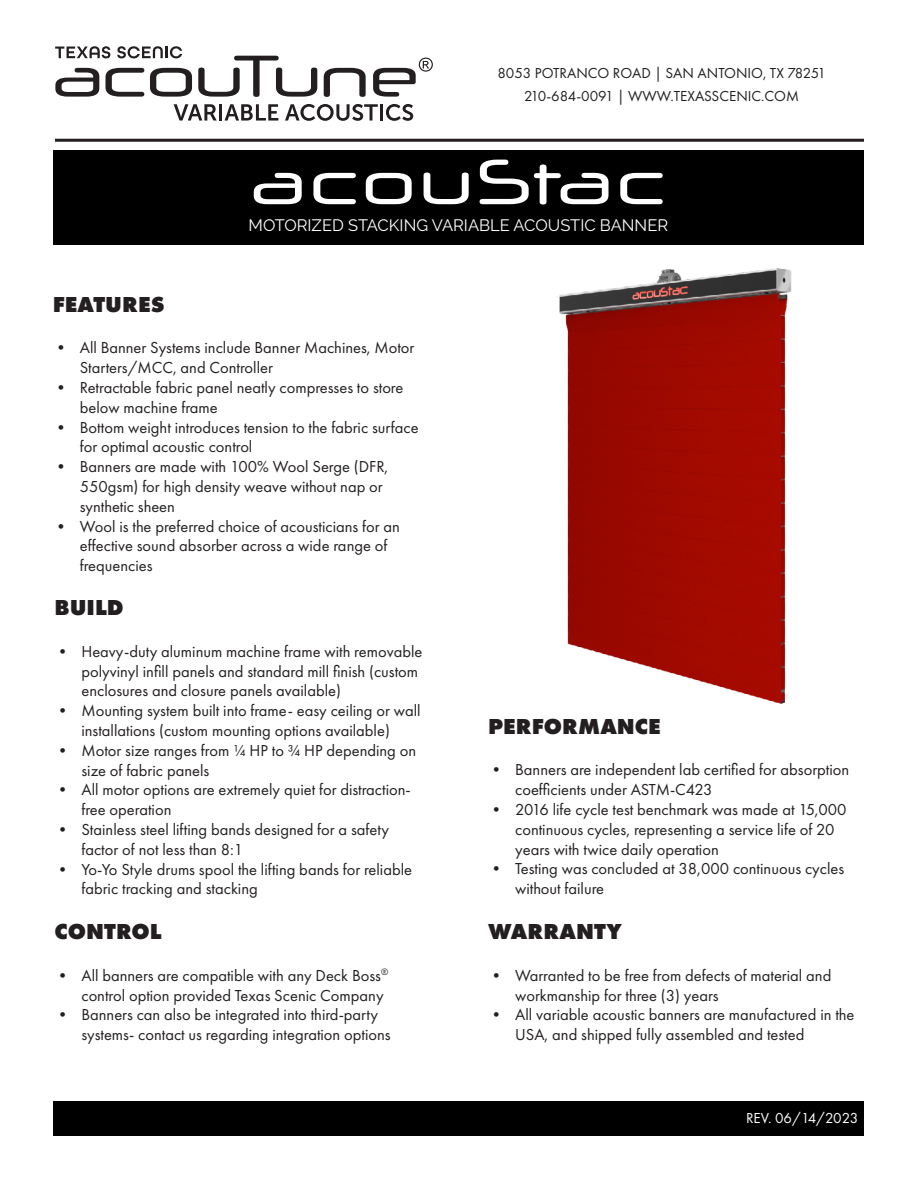
<style>
.page{position:relative;width:918px;height:1188px;background:#fff}
.page>*{position:absolute;margin:0;border:0;box-sizing:border-box;transform-origin:0 0}
.t1{font:64.5px "Neuropol X Rg";color:#fff}
.t2{font:800 22.5px "Futura PT";color:#231f20}
.t3{font:16.5px/19.8px "Futura PT";color:#231f20}
.t4{font:16.5px "Raleway";color:#fff}
.t5{font:15px/22.5px "Futura PT";color:#231f20;text-align:center}
.t6{font:15px "Futura PT";color:#fff}
</style>
<div class="page">
<hr style="left:2px;top:139px;width:915px;height:3px;background:#231f20">
<div style="left:53px;top:1101px;width:811px;height:34px;background:#000"></div>
<div style="left:53px;top:150px;width:810px;height:94px;background:#000"></div>
<div style="left:864px;top:0;width:54px;height:1187px;background:#fff"></div>
<div style="left:0;top:0;width:53px;height:1187px;background:#fff"></div>
<img style="left:559px;top:268px;width:233px;height:436px">
<svg style="left:55px;top:46px;width:378px;height:75px"></svg>
<p class="t5" style="left:497px;top:63px;width:330px">8053 POTRANCO ROAD | SAN ANTONIO, TX 78251<br>210-684-0091 | WWW.TEXASSCENIC.COM</p>
<h1 class="t1" style="left:249px;top:148px;width:420px">acouStac</h1>
<p class="t4" style="left:249px;top:216px;width:421px">MOTORIZED STACKING VARIABLE ACOUSTIC BANNER</p>
<h2 class="t2" style="left:53px;top:291px;width:113px">FEATURES</h2>
<p class="t3" style="left:80px;top:339px;width:336px;text-indent:-27px">• All Banner Systems include Banner Machines, Motor<br>Starters/MCC, and Controller</p>
<p class="t3" style="left:80px;top:379px;width:325px;text-indent:-27px">• Retractable fabric panel neatly compresses to store below machine frame</p>
<p class="t3" style="left:80px;top:418px;width:340px;text-indent:-27px">• Bottom weight introduces tension to the fabric surface for optimal acoustic control</p>
<p class="t3" style="left:80px;top:458px;width:310px;text-indent:-27px">• Banners are made with 100% Wool Serge (DFR,<br>550gsm) for high density weave without nap or synthetic sheen</p>
<p class="t3" style="left:80px;top:517px;width:322px;text-indent:-27px">• Wool is the preferred choice of acousticians for an effective sound absorber across a wide range of frequencies</p>
<h2 class="t2" style="left:54px;top:595px;width:71px">BUILD</h2>
<p class="t3" style="left:81px;top:643px;width:342px;text-indent:-27px">• Heavy-duty aluminum machine frame with removable polyvinyl infill panels and standard mill finish (custom enclosures and closure panels available)</p>
<p class="t3" style="left:54px;top:702px;width:368px;text-align:center">• Mounting system built into frame- easy ceiling or wall installations (custom mounting options available)</p>
<p class="t3" style="left:81px;top:742px;width:336px;text-indent:-27px">• Motor size ranges from ¼ HP to ¾ HP depending on size of fabric panels</p>
<p class="t3" style="left:81px;top:781px;width:331px;text-indent:-27px">• All motor options are extremely quiet for distraction&shy;free operation</p>
<p class="t3" style="left:81px;top:821px;width:309px;text-indent:-27px">• Stainless steel lifting bands designed for a safety factor of not less than 8:1</p>
<p class="t3" style="left:81px;top:861px;width:332px;text-indent:-27px">• Yo-Yo Style drums spool the lifting bands for reliable fabric tracking and stacking</p>
<h2 class="t2" style="left:54px;top:919px;width:109px">CONTROL</h2>
<p class="t3" style="left:54px;top:967px;width:335px;text-align:right">• All banners are compatible with any Deck Boss<sup>® </sup>control option provided Texas Scenic Company</p>
<p class="t3" style="left:81px;top:1006px;width:311px;text-indent:-27px">• Banners can also be integrated into third-party systems- contact us regarding integration options</p>
<h2 class="t2" style="left:488px;top:713px;width:174px">PERFORMANCE</h2>
<p class="t3" style="left:515px;top:761px;width:336px;text-indent:-27px">• Banners are independent lab certified for absorption coefficients under ASTM-C423</p>
<p class="t3" style="left:515px;top:801px;width:333px;text-indent:-27px">• 2016 life cycle test benchmark was made at 15,000 continuous cycles, representing a service life of 20 years with twice daily operation</p>
<p class="t3" style="left:515px;top:860px;width:331px;text-indent:-27px">• Testing was concluded at 38,000 continuous cycles without failure</p>
<h2 class="t2" style="left:488px;top:919px;width:135px">WARRANTY</h2>
<p class="t3" style="left:515px;top:967px;width:318px;text-indent:-27px">• Warranted to be free from defects of material and workmanship for three (3) years</p>
<p class="t3" style="left:515px;top:1006px;width:341px;text-indent:-27px">• All variable acoustic banners are manufactured in the<br>USA, and shipped fully assembled and tested</p>
<p class="t6" style="left:746px;top:1112px;width:114px">REV. 06/14/2023</p>
</div>
